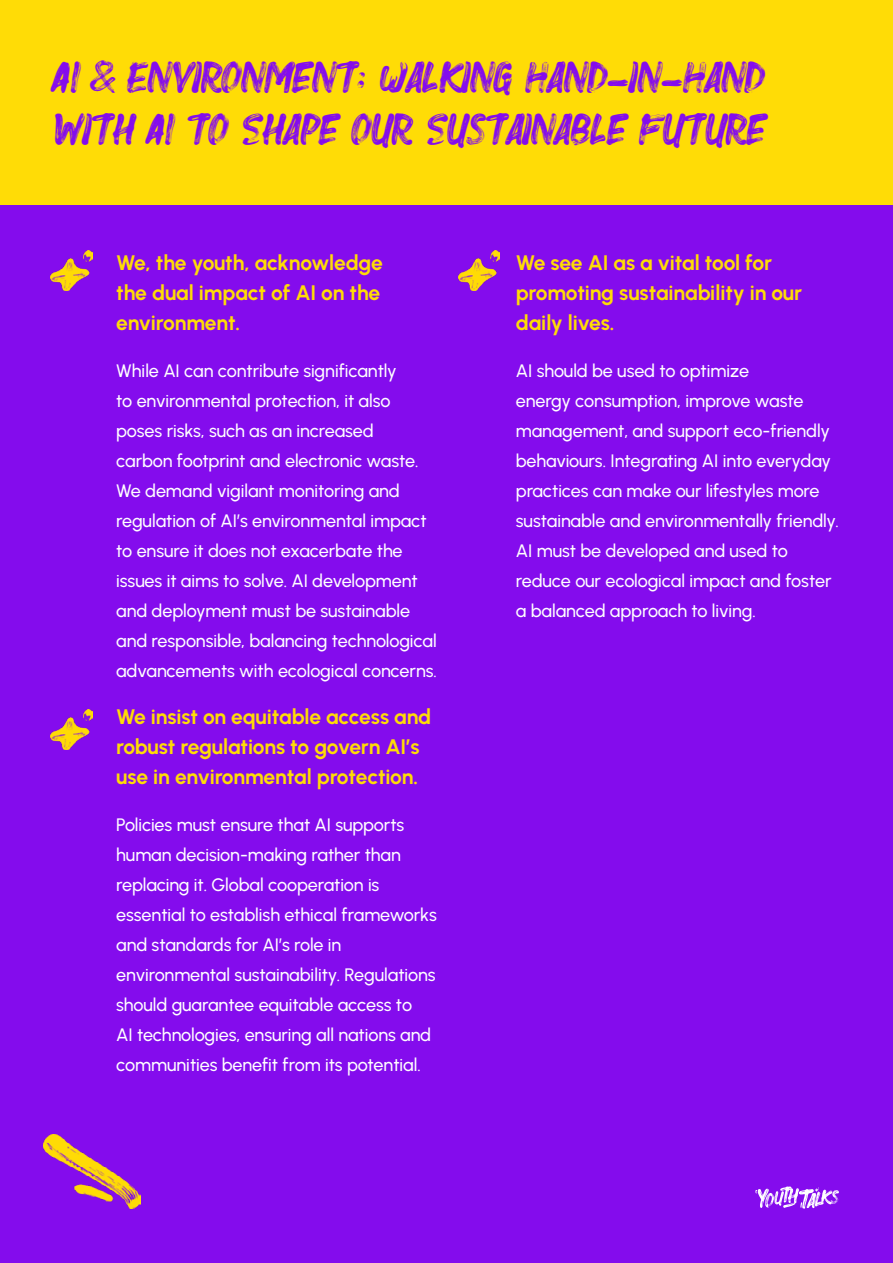
<style>
.page{position:relative;width:893px;height:1263px;background:#840ced}
.page>*{position:absolute;margin:0;border:0;box-sizing:border-box;transform-origin:0 0}
.t1{font:45px/52.5px "Strive";color:#840ced}
.t2{font:700 21px/30px "Urbanist";letter-spacing:-.01em;color:#ffdc06}
.t3{font:500 18px/30px "Urbanist";letter-spacing:-.005em;color:#fff}
</style>
<div class="page">
<div style="left:0;top:0;width:893px;height:204px;background:#ffdc06"></div>
<img style="left:50px;top:251px;width:42px;height:40px">
<img style="left:50px;top:709px;width:42px;height:41px">
<img style="left:458px;top:251px;width:42px;height:40px">
<img style="left:43px;top:1134px;width:98px;height:75px">
<svg style="left:755px;top:1186px;width:84px;height:23px"></svg>
<h1 class="t1" style="left:53px;top:50px;width:714px">AI &amp; ENVIRONMENT: WALKING HAND-IN-HAND<br>WITH AI TO SHAPE OUR SUSTAINABLE FUTURE</h1>
<p class="t2" style="left:116px;top:247px;width:268px">We, the youth, acknowledge the dual impact of AI on the environment.</p>
<p class="t3" style="left:116px;top:355px;width:322px">While AI can contribute significantly<br>to environmental protection, it also poses risks, such as an increased<br>carbon footprint and electronic waste.<br>We demand vigilant monitoring and regulation of AI’s environmental impact to ensure it does not exacerbate the issues it aims to solve. AI development and deployment must be sustainable and responsible, balancing technological advancements with ecological concerns.</p>
<p class="t2" style="left:116px;top:701px;width:317px">We insist on equitable access and robust regulations to govern AI’s use in environmental protection.</p>
<p class="t3" style="left:116px;top:809px;width:322px">Policies must ensure that AI supports human decision-making rather than replacing it. Global cooperation is essential to establish ethical frameworks and standards for AI’s role in environmental sustainability. Regulations should guarantee equitable access to<br>AI technologies, ensuring all nations and communities benefit from its potential.</p>
<p class="t2" style="left:516px;top:247px;width:288px">We see AI as a vital tool for promoting sustainability in our daily lives.</p>
<p class="t3" style="left:516px;top:355px;width:325px">AI should be used to optimize<br>energy consumption, improve waste management, and support eco-friendly behaviours. Integrating AI into everyday practices can make our lifestyles more sustainable and environmentally friendly.<br>AI must be developed and used to reduce our ecological impact and foster a balanced approach to living.</p>
</div>
